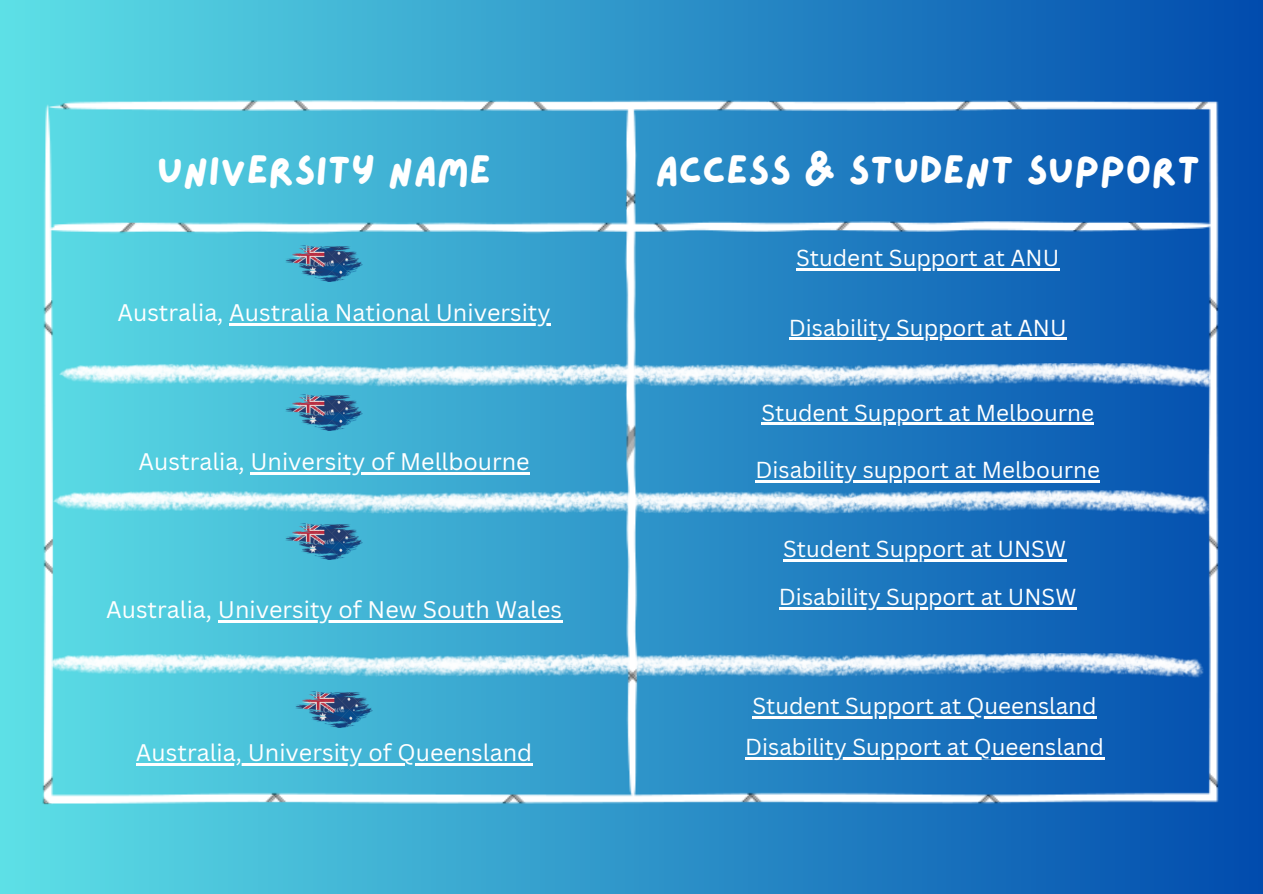
<style>
.page{position:relative;width:1263px;height:894px;background:#fff}
.page>*{position:absolute;margin:0;border:0;box-sizing:border-box;transform-origin:0 0}
.t1{font:40.5px "Lazydog";color:#fff}
.t2{font:23.4px "Canva Sans";color:#fff}
.t3{font:22.5px "Canva Sans";color:#fff}
</style>
<div class="page">
<div style="left:0;top:0;width:1263px;height:893px;background:linear-gradient(to right,#5de0e6,#014bad)"></div>
<img style="left:35px;top:69px;width:1192px;height:735px">
<svg style="left:36px;top:363px;width:1204px;height:25px"></svg>
<svg style="left:29px;top:489px;width:1205px;height:26px"></svg>
<svg style="left:23px;top:652px;width:1204px;height:26px"></svg>
<img style="left:285px;top:245px;width:78px;height:36px">
<hr style="left:229px;top:323px;width:322px;height:2px;background:#fff">
<hr style="left:796px;top:269px;width:263px;height:2px;background:#fff">
<hr style="left:789px;top:338px;width:278px;height:2px;background:#fff">
<hr style="left:761px;top:422px;width:333px;height:3px;background:#fff">
<hr style="left:755px;top:480px;width:345px;height:2px;background:#fff">
<hr style="left:783px;top:558px;width:283px;height:3px;background:#fff">
<hr style="left:779px;top:607px;width:297px;height:2px;background:#fff">
<hr style="left:752px;top:716px;width:345px;height:2px;background:#fff">
<hr style="left:745px;top:756px;width:359px;height:2px;background:#fff">
<img style="left:285px;top:394px;width:78px;height:36px">
<hr style="left:250px;top:472px;width:280px;height:2px;background:#fff">
<img style="left:285px;top:523px;width:78px;height:36px">
<hr style="left:218px;top:620px;width:344px;height:2px;background:#fff">
<img style="left:295px;top:691px;width:78px;height:36px">
<hr style="left:136px;top:763px;width:396px;height:2px;background:#fff">
<h1 class="t1" style="left:157px;top:150px;width:336px">UNIVERSITY NAME</h1>
<p class="t1" style="left:655px;top:150px;width:547px">ACCESS &amp; STUDENT SUPPORT</p>
<p class="t2" style="left:117px;top:296px;width:435px">Australia, Australia National University</p>
<p class="t2" style="left:139px;top:445px;width:392px">Australia, University of Mellbourne</p>
<p class="t2" style="left:106px;top:592px;width:458px">Australia, University of New South Wales</p>
<p class="t2" style="left:136px;top:736px;width:398px">Australia, University of Queensland</p>
<p class="t3" style="left:796px;top:242px;width:265px">Student Support at ANU</p>
<p class="t3" style="left:789px;top:311px;width:279px">Disability Support at ANU</p>
<p class="t3" style="left:761px;top:396px;width:334px">Student Support at Melbourne</p>
<p class="t3" style="left:755px;top:454px;width:346px">Disability support at Melbourne</p>
<p class="t3" style="left:783px;top:532px;width:284px">Student Support at UNSW</p>
<p class="t3" style="left:779px;top:581px;width:299px">Disability Support at UNSW</p>
<p class="t3" style="left:752px;top:689px;width:346px">Student Support at Queensland</p>
<p class="t3" style="left:745px;top:730px;width:360px">Disability Support at Queensland</p>
</div>
